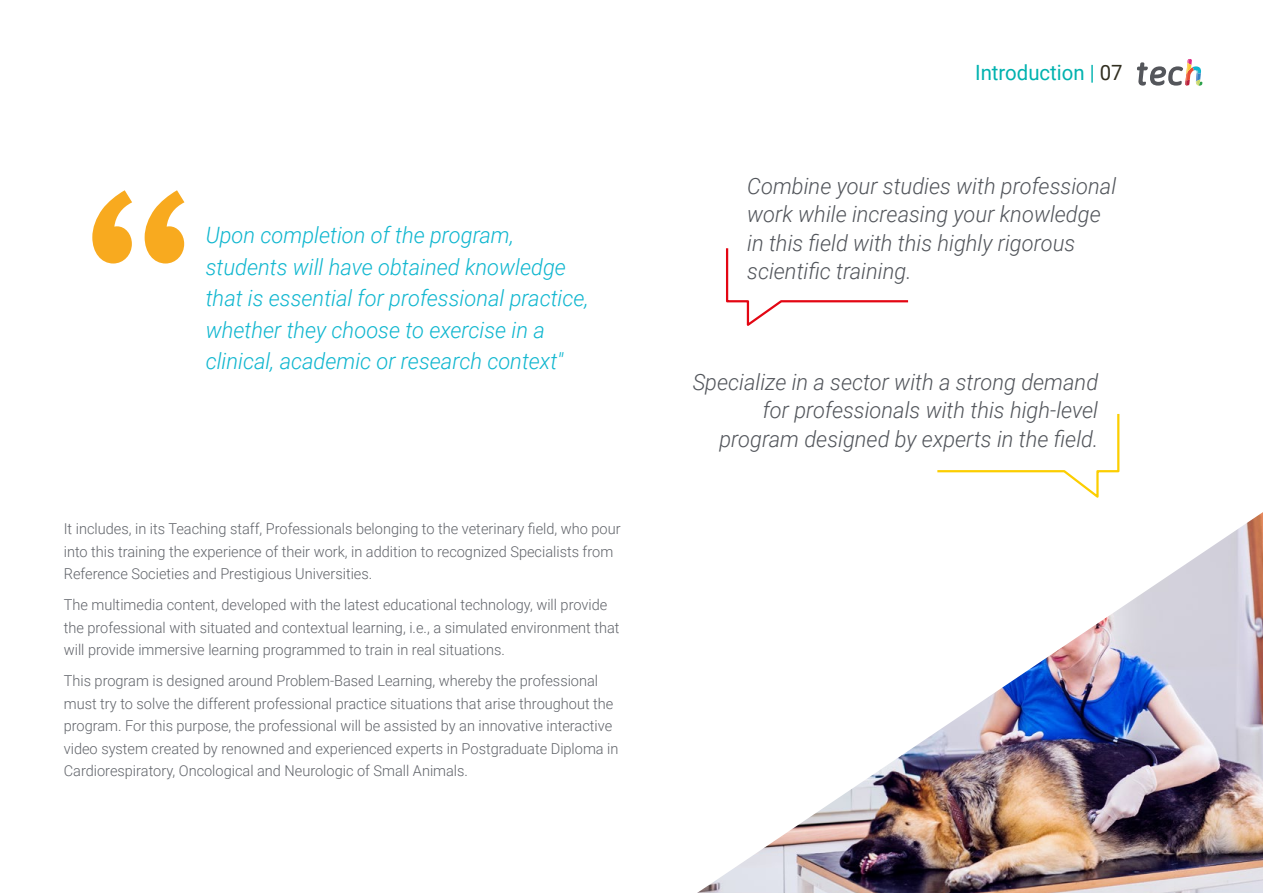
<style>
.page{position:relative;width:1263px;height:893px;background:#fff}
.page>*{position:absolute;margin:0;border:0;box-sizing:border-box;transform-origin:0 0}
.t1{font:italic 300 22.5px/28.5px "Roboto";color:#52555b;text-align:right}
.t2{font:italic 300 22.5px/31.5px "Roboto";color:#0fb6cf}
.t3{font:21px "Roboto";color:#00b2af}
.t4{font:300 15px/22.5px "Roboto";color:#61646a}
.s1{color:#312e20}
</style>
<div class="page">
<svg style="left:92px;top:190px;width:92px;height:73px"></svg>
<svg style="left:937px;top:413px;width:183px;height:85px"></svg>
<svg style="left:726px;top:248px;width:183px;height:78px"></svg>
<img style="left:697px;top:512px;width:566px;height:381px">
<svg style="left:1137px;top:59px;width:65px;height:27px"></svg>
<h1 class="t2" style="left:206px;top:219px;width:384px">Upon completion of the program, students will have obtained knowledge that is essential for professional practice, whether they choose to exercise in a clinical, academic or research context"</h1>
<p class="t4" style="left:64px;top:517px;width:558px">It includes, in its Teaching staff, Professionals belonging to the veterinary field, who pour into this training the experience of their work, in addition to recognized Specialists from<br>Reference Societies and Prestigious Universities.</p>
<p class="t4" style="left:64px;top:593px;width:557px">The multimedia content, developed with the latest educational technology, will provide the professional with situated and contextual learning, i.e., a simulated environment that will provide immersive learning programmed to train in real situations.</p>
<p class="t4" style="left:64px;top:669px;width:556px">This program is designed around Problem-Based Learning, whereby the professional must try to solve the different professional practice situations that arise throughout the program. For this purpose, the professional will be assisted by an innovative interactive video system created by renowned and experienced experts in Postgraduate Diploma in Cardiorespiratory, Oncological and Neurologic of Small Animals.</p>
<h2 class="t3" style="left:975px;top:57px;width:149px">Introduction | <span class="s1">07</span></h2>
<h1 class="t1" style="left:747px;top:170px;width:370px;text-align:left">Combine your studies with professional work while increasing your knowledge in this field with this highly rigorous scientific training.</h1>
<h1 class="t1" style="left:693px;top:367px;width:407px">Specialize in a sector with a strong demand for professionals with this high-level program designed by experts in the field.</h1>
</div>
